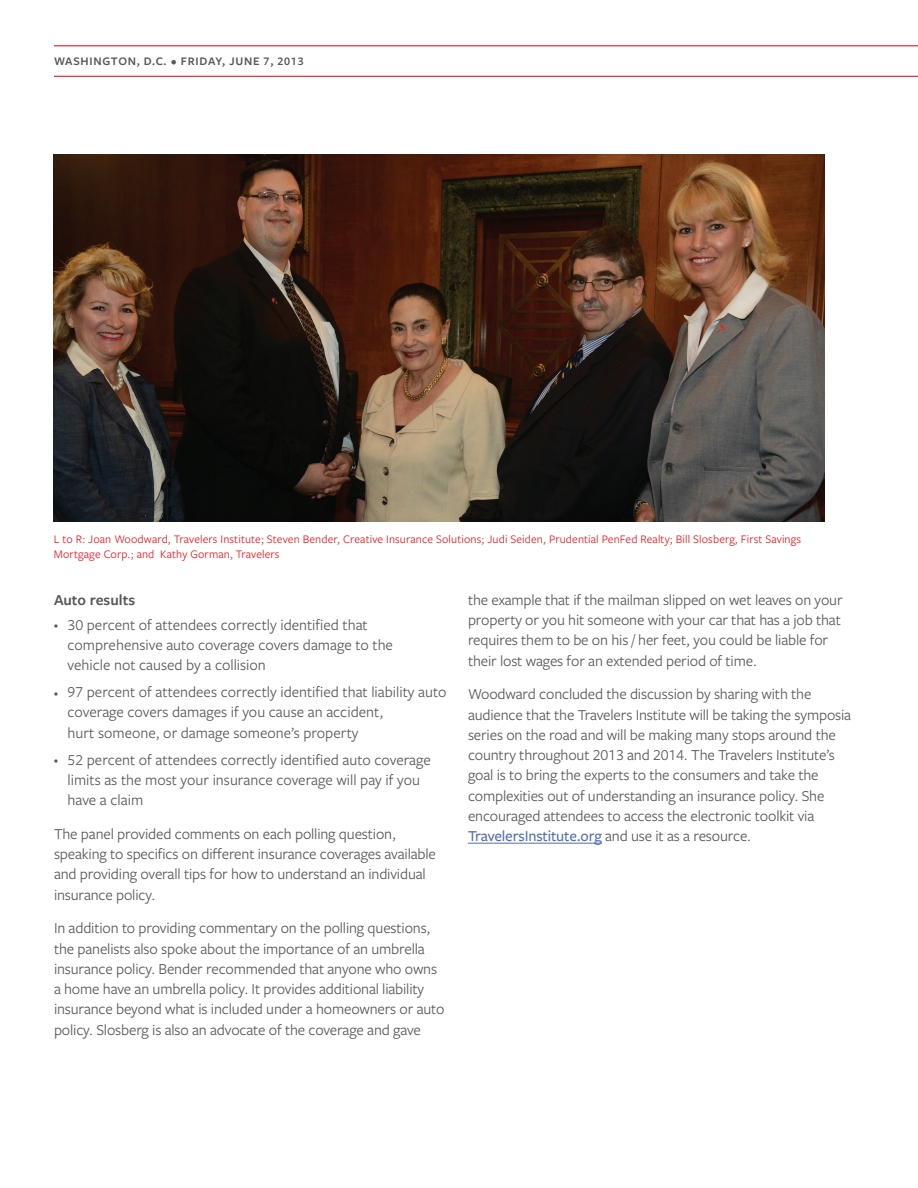
<style>
.page{position:relative;width:918px;height:1188px;background:#fff}
.page>*{position:absolute;margin:0;border:0;box-sizing:border-box;transform-origin:0 0}
.Body_copy{font:15.75px/20.2px "Freight Sans Pro";letter-spacing:-.01em;color:#57585a}
.Subheader{font:600 15.75px "Freight Sans Pro";color:#57585a}
.Body_copy-2{font:12px/15px "Freight Sans Pro";letter-spacing:.01em;color:#e51a23}
.Sub-title_1_line{font:600 12px "Freight Sans Pro";letter-spacing:.06em;color:#57585a}
.s1{font-size:8.55px}
.s2{font-weight:500;color:#536caf}
</style>
<div class="page">
<img style="left:54px;top:154px;width:770px;height:368px">
<hr style="left:468px;top:843px;width:134px;height:1px;background:#536caf">
<hr style="left:54px;top:45px;width:864px;height:1px;background:#e51a23">
<hr style="left:54px;top:76px;width:864px;height:1px;background:#e51a23">
<p class="Sub-title_1_line" style="left:54px;top:53px;width:251px">WASHINGTON, D.C. • FRIDAY, JUNE 7, 2013</p>
<p class="Body_copy-2" style="left:54px;top:531px;width:749px">L to R: Joan Woodward, Travelers Institute; Steven Bender, Creative Insurance Solutions; Judi Seiden, Prudential PenFed Realty; Bill Slosberg, First Savings<br>Mortgage Corp.; and Kathy Gorman, Travelers</p>
<p class="Subheader" style="left:54px;top:589px;width:83px">Auto results</p>
<p class="Body_copy" style="left:68px;top:614px;width:327px;text-indent:-14px"><span class="s1">•</span> 30 percent of attendees correctly identified that comprehensive auto coverage covers damage to the vehicle not caused by a collision</p>
<p class="Body_copy" style="left:68px;top:681px;width:380px;text-indent:-14px"><span class="s1">•</span> 97 percent of attendees correctly identified that liability auto coverage covers damages if you cause an accident,<br>hurt someone, or damage someone’s property</p>
<p class="Body_copy" style="left:68px;top:749px;width:365px;text-indent:-14px"><span class="s1">•</span> 52 percent of attendees correctly identified auto coverage limits as the most your insurance coverage will pay if you have a claim</p>
<p class="Body_copy" style="left:54px;top:823px;width:383px">The panel provided comments on each polling question, speaking to specifics on different insurance coverages available and providing overall tips for how to understand an individual insurance policy.</p>
<p class="Body_copy" style="left:54px;top:917px;width:392px">In addition to providing commentary on the polling questions, the panelists also spoke about the importance of an umbrella insurance policy. Bender recommended that anyone who owns a home have an umbrella policy. It provides additional liability insurance beyond what is included under a homeowners or auto policy. Slosberg is also an advocate of the coverage and gave</p>
<p class="Body_copy" style="left:468px;top:589px;width:376px">the example that if the mailman slipped on wet leaves on your property or you hit someone with your car that has a job that requires them to be on his / her feet, you could be liable for their lost wages for an extended period of time.</p>
<p class="Body_copy" style="left:468px;top:683px;width:385px">Woodward concluded the discussion by sharing with the audience that the Travelers Institute will be taking the symposia series on the road and will be making many stops around the country throughout 2013 and 2014. The Travelers Institute’s goal is to bring the experts to the consumers and take the complexities out of understanding an insurance policy. She encouraged attendees to access the electronic toolkit via <span class="s2">TravelersInstitute.org</span> and use it as a resource.</p>
</div>
